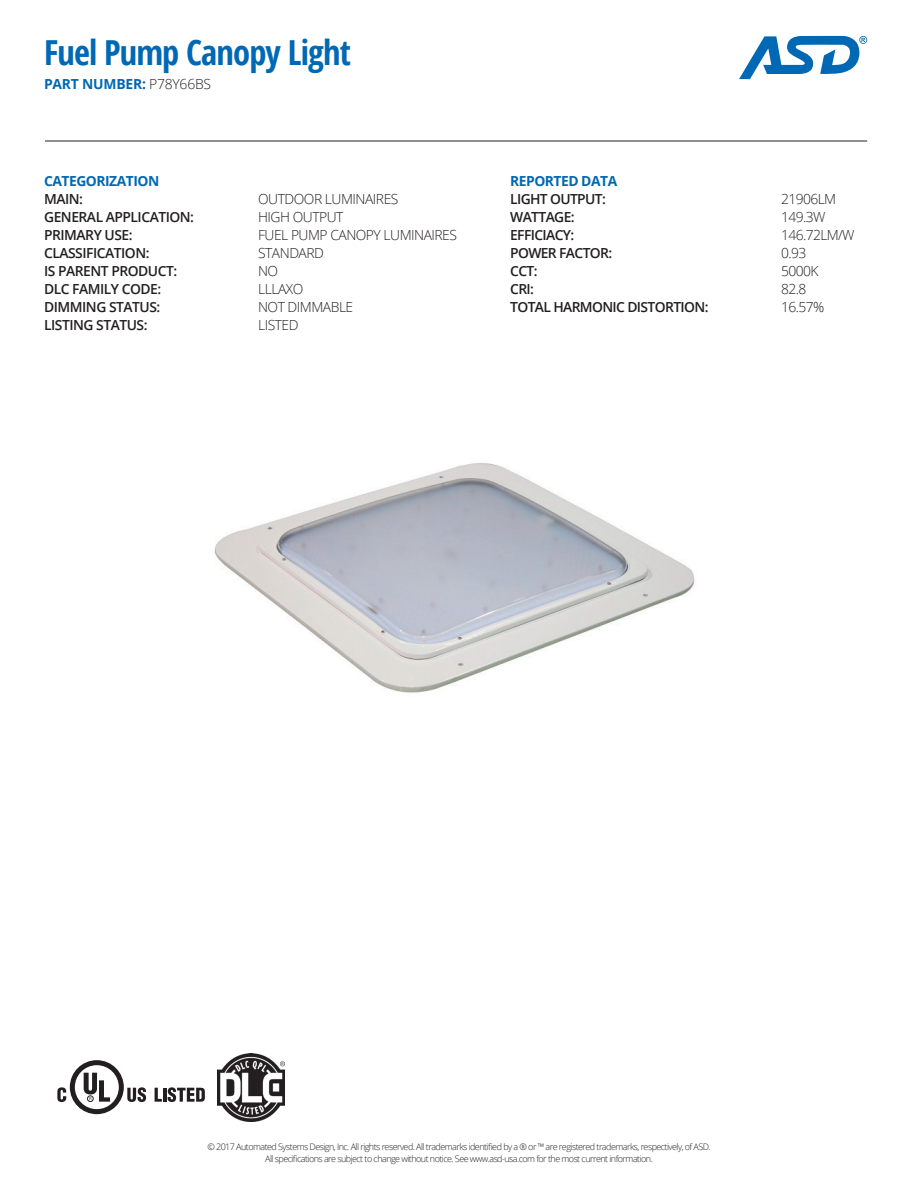
<style>
.page{position:relative;width:918px;height:1188px;background:#fff}
.page>*{position:absolute;margin:0;border:0;box-sizing:border-box;transform-origin:0 0}
.t1{font:700 condensed 34.5px "Open Sans";letter-spacing:-.025em;color:#0168b3}
.t2{font:600 13.8px "Open Sans";letter-spacing:-.035em;color:#231f20}
.t3{font:300 13.8px "Open Sans";letter-spacing:-.035em;color:#231f20}
.t4{font:700 13.8px "Open Sans";letter-spacing:-.035em;color:#0168b3}
.t5{font:700 13.8px "Open Sans";letter-spacing:-.015em;color:#0168b3}
.t6{font:300 9px/12px "Open Sans";letter-spacing:-.06em;color:#231f20;text-align:center}
.s1{font-weight:300;color:#231f20}
</style>
<div class="page">
<img style="left:214px;top:463px;width:481px;height:230px">
<hr style="left:45px;top:141px;width:822px;height:1px;background:#231f20">
<svg style="left:739px;top:36px;width:128px;height:43px"></svg>
<svg style="left:155px;top:1088px;width:7px;height:14px"></svg>
<hr style="left:163px;top:1088px;width:3px;height:14px;background:#231f20">
<svg style="left:168px;top:1087px;width:37px;height:15px"></svg>
<svg style="left:57px;top:1060px;width:89px;height:54px"></svg>
<img style="left:217px;top:1053px;width:68px;height:68px">
<h1 class="t1" style="left:44px;top:29px;width:308px">Fuel Pump Canopy Light</h1>
<h2 class="t5" style="left:44px;top:75px;width:168px">PART NUMBER: <span class="s1">P78Y66BS</span></h2>
<h2 class="t4" style="left:44px;top:171px;width:117px">CATEGORIZATION</h2>
<h2 class="t2" style="left:44px;top:189px;width:40px">MAIN:</h2>
<h2 class="t3" style="left:258px;top:189px;width:142px">OUTDOOR LUMINAIRES</h2>
<h2 class="t2" style="left:44px;top:207px;width:152px">GENERAL APPLICATION:</h2>
<h2 class="t3" style="left:258px;top:207px;width:87px">HIGH OUTPUT</h2>
<h2 class="t2" style="left:44px;top:225px;width:90px">PRIMARY USE:</h2>
<h2 class="t3" style="left:258px;top:225px;width:200px">FUEL PUMP CANOPY LUMINAIRES</h2>
<h2 class="t2" style="left:44px;top:243px;width:107px">CLASSIFICATION:</h2>
<h2 class="t3" style="left:258px;top:243px;width:67px">STANDARD</h2>
<h2 class="t2" style="left:44px;top:261px;width:135px">IS PARENT PRODUCT:</h2>
<h2 class="t3" style="left:258px;top:261px;width:22px">NO</h2>
<h2 class="t2" style="left:44px;top:279px;width:119px">DLC FAMILY CODE:</h2>
<h2 class="t3" style="left:258px;top:279px;width:47px">LLLAXO</h2>
<h2 class="t2" style="left:44px;top:297px;width:118px">DIMMING STATUS:</h2>
<h2 class="t3" style="left:258px;top:297px;width:97px">NOT DIMMABLE</h2>
<h2 class="t2" style="left:44px;top:315px;width:105px">LISTING STATUS:</h2>
<h2 class="t3" style="left:258px;top:315px;width:42px">LISTED</h2>
<h2 class="t4" style="left:510px;top:171px;width:109px">REPORTED DATA</h2>
<h2 class="t2" style="left:510px;top:189px;width:97px">LIGHT OUTPUT:</h2>
<h2 class="t3" style="left:781px;top:189px;width:56px">21906LM</h2>
<h2 class="t2" style="left:510px;top:207px;width:66px">WATTAGE:</h2>
<h2 class="t3" style="left:781px;top:207px;width:46px">149.3W</h2>
<h2 class="t2" style="left:510px;top:225px;width:66px">EFFICIACY:</h2>
<h2 class="t3" style="left:781px;top:225px;width:75px">146.72LM/W</h2>
<h2 class="t2" style="left:510px;top:243px;width:104px">POWER FACTOR:</h2>
<h2 class="t3" style="left:781px;top:243px;width:27px">0.93</h2>
<h2 class="t2" style="left:510px;top:261px;width:29px">CCT:</h2>
<h2 class="t3" style="left:781px;top:261px;width:39px">5000K</h2>
<h2 class="t2" style="left:510px;top:279px;width:25px">CRI:</h2>
<h2 class="t3" style="left:781px;top:279px;width:27px">82.8</h2>
<h2 class="t2" style="left:510px;top:297px;width:200px">TOTAL HARMONIC DISTORTION:</h2>
<h2 class="t3" style="left:781px;top:297px;width:45px">16.57%</h2>
<p class="t6" style="left:207px;top:1140px;width:505px">© 2017 Automated Systems Design, Inc. All rights reserved. All trademarks identified by a ® or ™ are registered trademarks, respectively, of ASD.<br>All specifications are subject to change without notice. See www.asd-usa.com for the most current information.</p>
</div>
